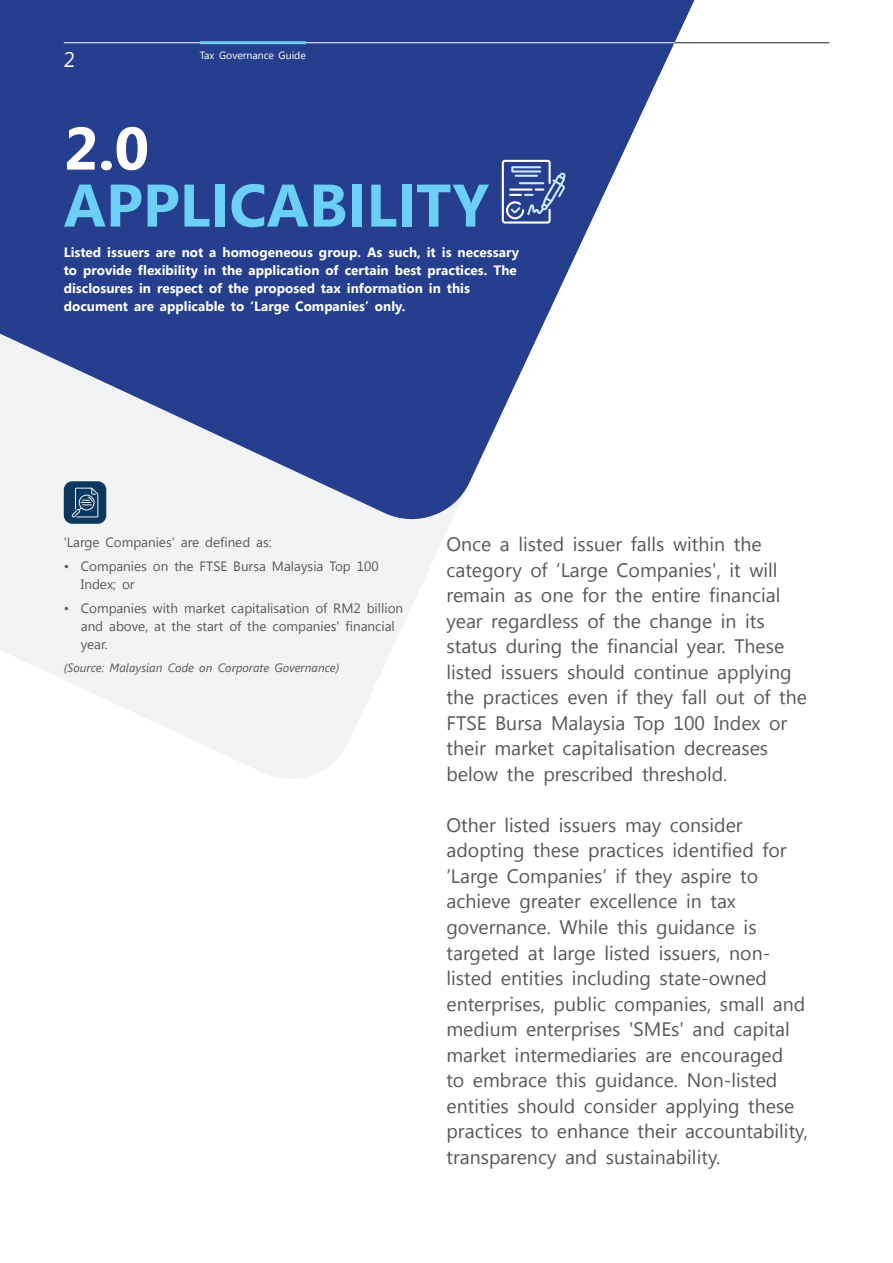
<style>
.page{position:relative;width:893px;height:1263px;background:#fff}
.page>*{position:absolute;margin:0;border:0;box-sizing:border-box;transform-origin:0 0}
.t1{font:700 60px "Segoe UI";color:#6bcff6}
.t2{font:700 60px "Segoe UI";color:#fff}
.t3{font:21px "Segoe UI";color:#fff}
.t4{font:19.5px/25.5px "Segoe UI";color:#57585a}
.t5{font:700 13.5px/18px "Segoe UI";color:#fff}
.t6{font:13.5px/18px "Segoe UI";color:#57585a}
.t7{font:italic 12px "Segoe UI";color:#57585a}
.t8{font:10.5px "Segoe UI";color:#fff}
</style>
<div class="page">
<svg style="left:0;top:528px;width:448px;height:251px;fill:#f2f3f4"></svg>
<svg style="left:0;top:0;width:830px;height:528px;fill:#253f8e"></svg>
<hr style="left:64px;top:42px;width:630px;height:1px;background:#fff">
<svg style="left:502px;top:160px;width:64px;height:64px;background:#5a72ad"></svg>
<div style="left:64px;top:481px;width:42px;height:43px;background:#0d385d;border-radius:9px"></div>
<svg style="left:72px;top:488px;width:26px;height:29px"></svg>
<hr style="left:200px;top:41px;width:106px;height:3px;background:#6bcff6">
<p class="t3" style="left:64px;top:45px;width:13px">2</p>
<p class="t8" style="left:200px;top:48px;width:108px">Tax Governance Guide</p>
<h1 class="t2" style="left:64px;top:105px;width:87px">2.0</h1>
<h1 class="t1" style="left:64px;top:162px;width:427px">APPLICABILITY</h1>
<p class="t5" style="left:64px;top:243px;width:457px">Listed issuers are not a homogeneous group. As such, it is necessary to provide flexibility in the application of certain best practices. The disclosures in respect of the proposed tax information in this document are applicable to ‘Large Companies’ only.</p>
<p class="t6" style="left:64px;top:533px;width:209px">'Large Companies' are defined as:</p>
<p class="t6" style="left:81px;top:557px;width:299px;text-indent:-17px">• Companies on the FTSE Bursa Malaysia Top 100<br>Index; or</p>
<p class="t6" style="left:81px;top:599px;width:324px;text-indent:-17px">• Companies with market capitalisation of RM2 billion and above, at the start of the companies' financial year.</p>
<p class="t7" style="left:64px;top:661px;width:277px">(Source: Malaysian Code on Corporate Governance)</p>
<p class="t4" style="left:446px;top:531px;width:362px">Once a listed issuer falls within the category of ‘Large Companies', it will remain as one for the entire financial year regardless of the change in its status during the financial year. These listed issuers should continue applying the practices even if they fall out of the FTSE Bursa Malaysia Top 100 Index or their market capitalisation decreases below the prescribed threshold.</p>
<p class="t4" style="left:446px;top:811px;width:363px">Other listed issuers may consider adopting these practices identified for ‘Large Companies’ if they aspire to achieve greater excellence in tax governance. While this guidance is targeted at large listed issuers, non&shy;listed entities including state-owned enterprises, public companies, small and medium enterprises 'SMEs' and capital market intermediaries are encouraged<br>to embrace this guidance. Non-listed entities should consider applying these practices to enhance their accountability, transparency and sustainability.</p>
</div>
